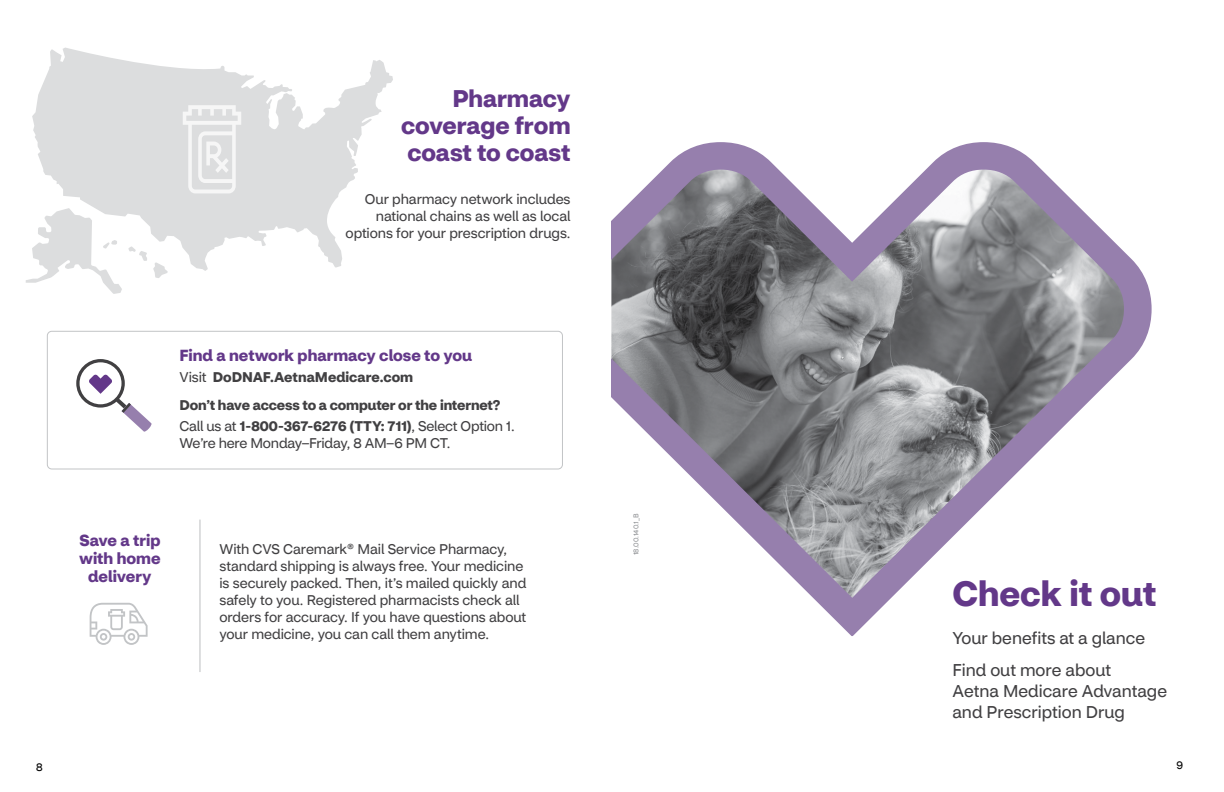
<style>
.page{position:relative;width:1224px;height:792px;background:#fff}
.page>*{position:absolute;margin:0;border:0;box-sizing:border-box;transform-origin:0 0}
.t1{font:700 35px "CVS Health Sans";color:#633889}
.t2{font:700 24px/27px "CVS Health Sans";letter-spacing:-.005em;color:#633889;text-align:justify}
.t3{font:17px/31.8px "CVS Health Sans";color:#414042}
.t4{font:700 16px/18px "CVS Health Sans";color:#633889;text-align:center}
.t5{font:14px/17px "CVS Health Sans";letter-spacing:-.005em;color:#414042}
.t6{font:700 14px/27.8px "CVS Health Sans";letter-spacing:-.005em;color:#414042}
.t7{font:11px "CVS Health Sans";color:#000}
.t8{font:7px "CVS Health Sans";color:#939598}
.s1{font-weight:400}
.s2{font-weight:700}
</style>
<div class="page">
<svg style="left:76px;top:359px;width:76px;height:73px"></svg>
<hr style="left:200px;top:520px;width:1px;height:152px;background:#bcbec0">
<svg style="left:32px;top:48px;width:361px;height:223px;fill:#dcddde"></svg>
<svg style="left:26px;top:208px;width:96px;height:86px"></svg>
<svg style="left:128px;top:246px;width:19px;height:15px"></svg>
<svg style="left:153px;top:262px;width:15px;height:16px"></svg>
<svg style="left:90px;top:603px;width:58px;height:42px"></svg>
<svg style="left:183px;top:105px;width:58px;height:88px"></svg>
<div style="left:47px;top:331px;width:516px;height:138px;border:1px solid #c2c4c6;border-radius:4px"></div>
<svg style="left:611px;top:142px;width:541px;height:494px"></svg>
<h2 class="t2" style="left:401px;top:85px;width:171px;text-indent:51px">Pharmacy coverage from coast to coast</h2>
<p class="t5" style="left:346px;top:191px;width:226px;text-align:right">Our pharmacy network includes national chains as well as local options for your prescription drugs.</p>
<p class="t4" style="left:179px;top:347px;width:294px">Find a network pharmacy close to you</p>
<p class="t6" style="left:179px;top:363px;width:323px"><span class="s1">Visit</span> DoDNAF.AetnaMedicare.com<br>Don’t have access to a computer or the internet?</p>
<p class="t5" style="left:179px;top:417px;width:337px">Call us at <span class="s2">1-800-367-6276 (TTY: 711)</span>, Select Option 1.<br>We’re here Monday–Friday, 8 AM–6 PM CT.</p>
<p class="t4" style="left:79px;top:532px;width:83px">Save a trip with home delivery</p>
<p class="t5" style="left:219px;top:541px;width:308px">With CVS Caremark® Mail Service Pharmacy, standard shipping is always free. Your medicine is securely packed. Then, it’s mailed quickly and safely to you. Registered pharmacists check all orders for accuracy. If you have questions about your medicine, you can call them anytime.</p>
<p class="t7" style="left:36px;top:760px;width:8px">8</p>
<p class="t8" style="left:632px;top:555px;width:43px;rotate:-90deg">18.00.140.1_B</p>
<h1 class="t1" style="left:952px;top:572px;width:206px">Check it out</h1>
<p class="t3" style="left:952px;top:623px;width:194px">Your benefits at a glance<br>Find out more about</p>
<p class="t3" style="left:952px;top:681px;width:216px;line-height:21px">Aetna Medicare Advantage and Prescription Drug</p>
<p class="t7" style="left:1176px;top:758px;width:8px">9</p>
</div>
